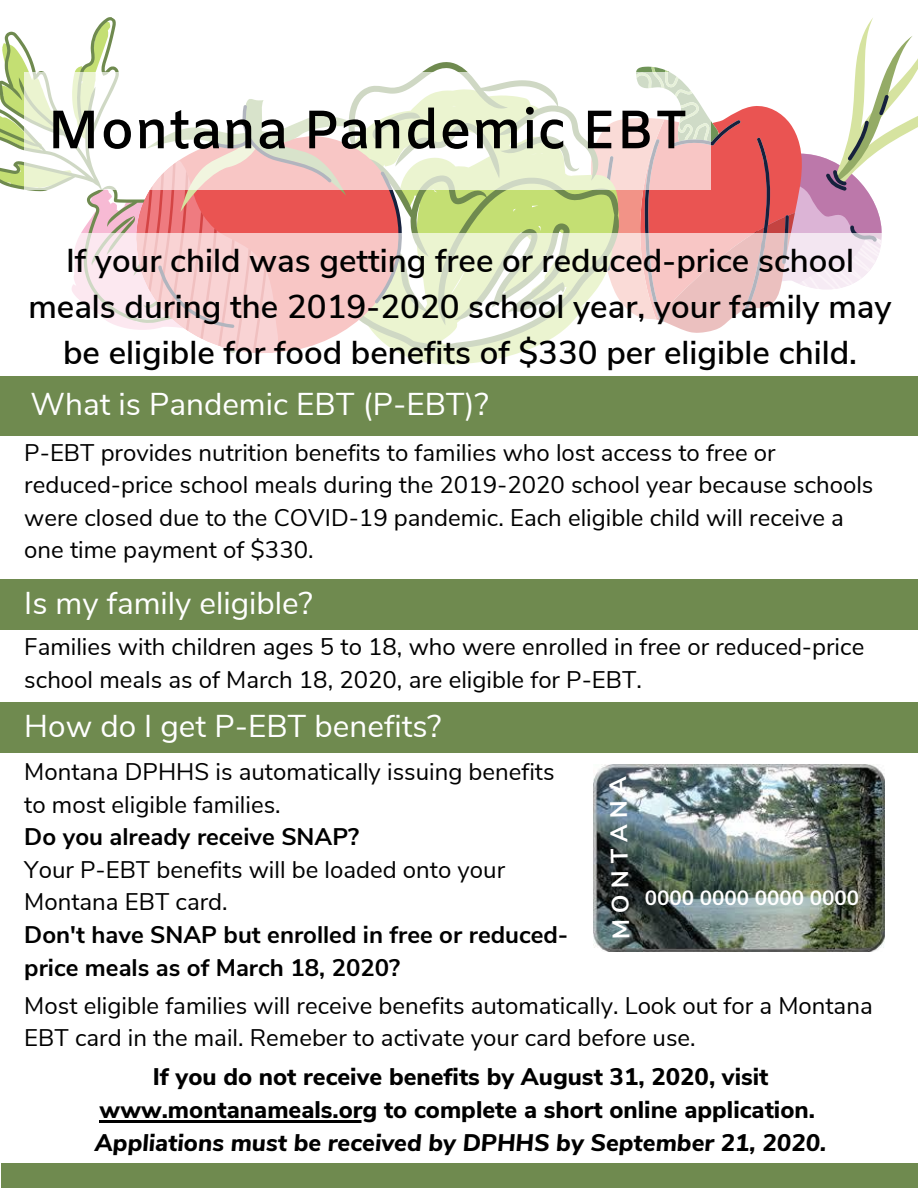
<style>
.page{position:relative;width:918px;height:1188px;background:#fff}
.page>*{position:absolute;margin:0;border:0;box-sizing:border-box;transform-origin:0 0}
.t1{font:600 54px "Amiko";color:#000}
.t2{font:600 33px/46.2px "Nunito Sans";color:#000;text-align:center}
.t3{font:31.5px "Nunito Sans";color:#fff}
.t4{font:24px/32.7px "Nunito Sans";color:#000}
.t5{font:800 24px/32.7px "Nunito Sans";color:#000;text-align:center}
.t6{font:700 24px/32.7px "Nunito Sans";color:#000}
.t7{font:italic 800 24px "Nunito Sans";color:#000}
.t8{font:700 23.85px "Nunito Sans";color:#fff}
.t9{font:700 20.55px "Nunito Sans";color:#fff}
</style>
<div class="page">
<img style="left:593px;top:764px;width:292px;height:187px">
<div style="left:0;top:579px;width:918px;height:51px;background:#6f8a4f"></div>
<svg style="left:619px;top:18px;width:299px;height:215px"></svg>
<svg style="left:412px;top:62px;width:207px;height:171px;fill:#c4df73"></svg>
<svg style="left:0;top:17px;width:410px;height:216px"></svg>
<svg style="left:24px;top:72px;width:687px;height:118px"></svg>
<svg style="left:72px;top:233px;width:810px;height:132px"></svg>
<div style="left:0;top:702px;width:918px;height:50px;background:#6f8a4f"></div>
<div style="left:0;top:376px;width:918px;height:60px;background:#6f8a4f"></div>
<div style="left:1px;top:1163px;width:917px;height:25px;background:#6f8a4f"></div>
<hr style="left:100px;top:1120px;width:277px;height:3px;background:#000">
<h1 class="t1" style="left:47px;top:98px;width:643px">Montana Pandemic EBT</h1>
<h2 class="t2" style="left:28px;top:238px;width:865px">If your child was getting free or reduced-price school meals during the 2019-2020 school year, your family may be eligible for food benefits of $330 per eligible child.</h2>
<h3 class="t3" style="left:30px;top:383px;width:460px">What is Pandemic EBT (P-EBT)?</h3>
<p class="t4" style="left:24px;top:436px;width:851px">P-EBT provides nutrition benefits to families who lost access to free or reduced-price school meals during the 2019-2020 school year because schools were closed due to the COVID-19 pandemic. Each eligible child will receive a one time payment of $330.</p>
<h3 class="t3" style="left:24px;top:582px;width:290px">Is my family eligible?</h3>
<p class="t4" style="left:24px;top:631px;width:841px">Families with children ages 5 to 18, who were enrolled in free or reduced-price school meals as of March 18, 2020, are eligible for P-EBT.</p>
<h3 class="t3" style="left:24px;top:705px;width:419px">How do I get P-EBT benefits?</h3>
<p class="t4" style="left:24px;top:756px;width:532px">Montana DPHHS is automatically issuing benefits to most eligible families.</p>
<p class="t6" style="left:24px;top:821px;width:336px">Do you already receive SNAP?</p>
<p class="t4" style="left:24px;top:854px;width:482px">Your P-EBT benefits will be loaded onto your<br>Montana EBT card.</p>
<p class="t6" style="left:24px;top:919px;width:546px">Don't have SNAP but enrolled in free or reduced&shy;price meals as of March 18, 2020?</p>
<p class="t8" style="left:605px;top:940px;width:164px;rotate:-91deg">MONTANA</p>
<p class="t9" style="left:645px;top:885px;width:216px">0000 0000 0000 0000</p>
<p class="t4" style="left:24px;top:989px;width:850px">Most eligible families will receive benefits automatically. Look out for a Montana<br>EBT card in the mail. Remeber to activate your card before use.</p>
<p class="t5" style="left:100px;top:1061px;width:717px">If you do not receive benefits by August 31, 2020, visit www.montanameals.org to complete a short online application.</p>
<p class="t7" style="left:95px;top:1126px;width:733px">Appliations must be received by DPHHS by September 21, 2020.</p>
</div>
